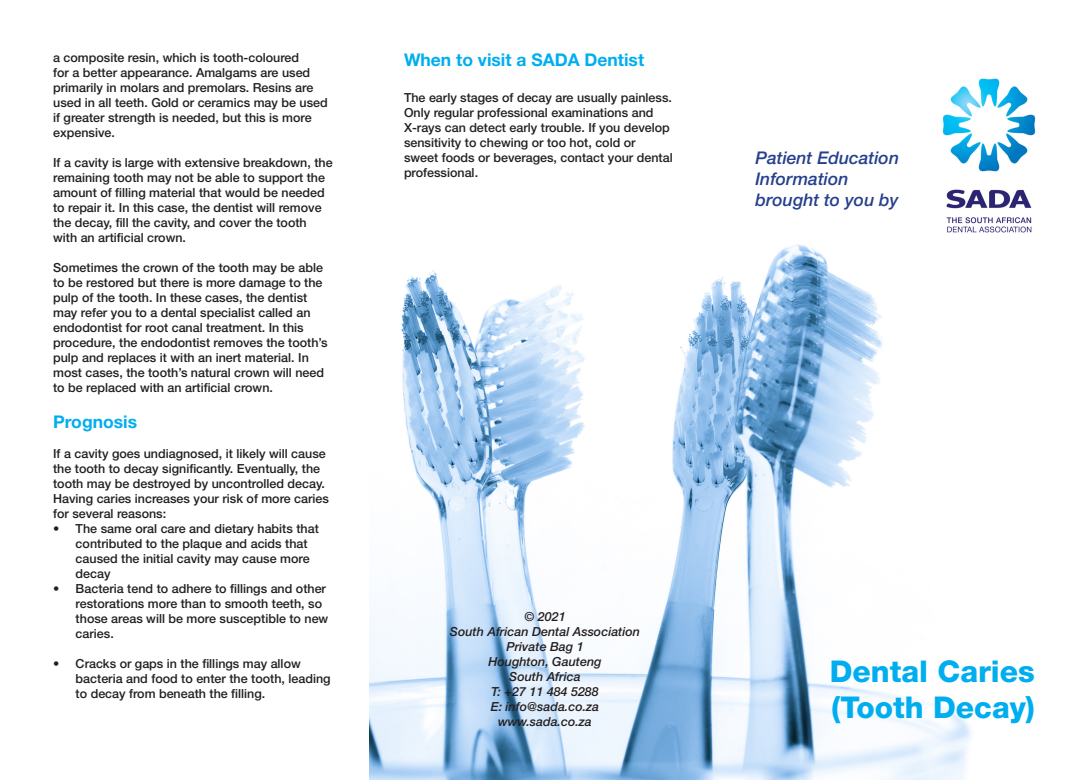
<style>
.page{position:relative;width:1088px;height:780px;background:#fff}
.page>*{position:absolute;margin:0;border:0;box-sizing:border-box;transform-origin:0 0}
.t1{font:800 30px/36px "Helvetica Neue LT Std";color:#00aeef}
.t2{font:italic 500 17.5px/21px "Helvetica Neue LT Std";color:#253f8e}
.t3{font:700 17.5px "Helvetica Neue LT Std";color:#00aeef}
.t4{font:500 12.5px/15px "Helvetica Neue LT Std";color:#231f20}
.t5{font:italic 500 12.5px/15px "Helvetica Neue LT Std";color:#231f20;text-align:center}
</style>
<div class="page">
<img style="left:369px;top:232px;width:663px;height:548px">
<img style="left:942px;top:79px;width:94px;height:153px">
<p class="t4" style="left:53px;top:50px;width:276px">a composite resin, which is tooth-coloured<br>for a better appearance. Amalgams are used primarily in molars and premolars. Resins are used in all teeth. Gold or ceramics may be used if greater strength is needed, but this is more expensive.</p>
<p class="t4" style="left:53px;top:155px;width:281px">If a cavity is large with extensive breakdown, the remaining tooth may not be able to support the amount of filling material that would be needed to repair it. In this case, the dentist will remove the decay, fill the cavity, and cover the tooth with an artificial crown.</p>
<p class="t4" style="left:53px;top:260px;width:276px">Sometimes the crown of the tooth may be able to be restored but there is more damage to the pulp of the tooth. In these cases, the dentist may refer you to a dental specialist called an endodontist for root canal treatment. In this procedure, the endodontist removes the tooth’s pulp and replaces it with an inert material. In most cases, the tooth’s natural crown will need to be replaced with an artificial crown.</p>
<p class="t3" style="left:53px;top:411px;width:85px">Prognosis</p>
<p class="t4" style="left:53px;top:446px;width:274px">If a cavity goes undiagnosed, it likely will cause the tooth to decay significantly. Eventually, the tooth may be destroyed by uncontrolled decay.</p>
<p class="t4" style="left:53px;top:491px;width:277px">Having caries increases your risk of more caries for several reasons:</p>
<p class="t4" style="left:76px;top:521px;width:245px;text-indent:-22px">• The same oral care and dietary habits that contributed to the plaque and acids that caused the initial cavity may cause more decay</p>
<p class="t4" style="left:76px;top:581px;width:254px;text-indent:-22px">• Bacteria tend to adhere to fillings and other restorations more than to smooth teeth, so those areas will be more susceptible to new caries.</p>
<p class="t4" style="left:76px;top:656px;width:256px;text-indent:-22px">• Cracks or gaps in the fillings may allow bacteria and food to enter the tooth, leading to decay from beneath the filling.</p>
<p class="t3" style="left:404px;top:49px;width:242px">When to visit a SADA Dentist</p>
<p class="t4" style="left:404px;top:90px;width:270px">The early stages of decay are usually painless.<br>Only regular professional examinations and X-rays can detect early trouble. If you develop sensitivity to chewing or too hot, cold or sweet foods or beverages, contact your dental professional.</p>
<p class="t5" style="left:450px;top:608px;width:192px">© 2021<br>South African Dental Association<br>Private Bag 1<br>Houghton, Gauteng<br>South Africa<br>T: +27 11 484 5288<br>E: info@sada.co.za www.sada.co.za</p>
<h2 class="t2" style="left:755px;top:147px;width:145px">Patient Education<br>Information brought to you by</h2>
<p class="t1" style="left:830px;top:653px;width:207px">Dental Caries (Tooth Decay)</p>
</div>
